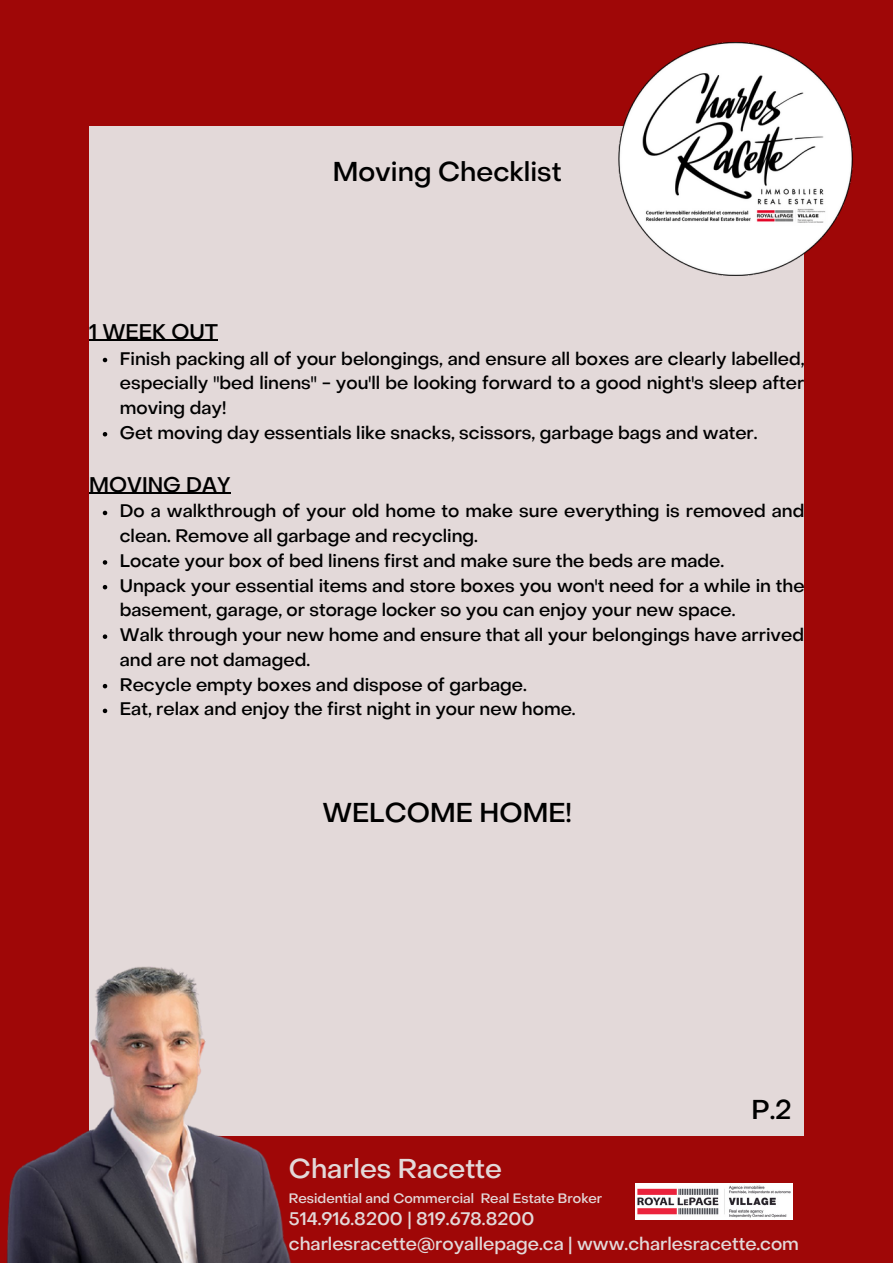
<style>
.page{position:relative;width:893px;height:1264px;background:#fff}
.page>*{position:absolute;margin:0;border:0;box-sizing:border-box;transform-origin:0 0}
.t1{font:500 27px "Object Sans";color:#000}
.t2{font:500 27px "Object Sans";color:#e3d9d9}
.t3{font:500 21px "Object Sans";color:#000}
.t4{font:500 18px/24.8px "Object Sans";color:#000}
.t5{font:500 18px/24.8px "Object Sans";color:#e3d9d9}
.t6{font:500 13.5px "Object Sans";color:#e3d9d9}
</style>
<div class="page">
<div style="left:0;top:0;width:892px;height:1262px;background:#9f0707"></div>
<img style="left:635px;top:1183px;width:157px;height:36px">
<div style="left:89px;top:126px;width:714px;height:1010px;background:#e3d9d9"></div>
<img style="left:618px;top:43px;width:235px;height:232px">
<img style="left:6px;top:966px;width:285px;height:296px">
<svg style="left:103px;top:358px;width:4px;height:4px"></svg>
<svg style="left:103px;top:432px;width:4px;height:4px"></svg>
<svg style="left:103px;top:510px;width:4px;height:5px"></svg>
<svg style="left:103px;top:560px;width:4px;height:4px"></svg>
<svg style="left:103px;top:585px;width:4px;height:4px"></svg>
<svg style="left:103px;top:634px;width:4px;height:5px"></svg>
<svg style="left:103px;top:684px;width:4px;height:4px"></svg>
<svg style="left:103px;top:708px;width:4px;height:5px"></svg>
<hr style="left:89px;top:340px;width:129px;height:1px;background:#000">
<hr style="left:89px;top:492px;width:141px;height:2px;background:#000">
<p class="t3" style="left:89px;top:323px;width:130px">1 WEEK OUT</p>
<h1 class="t1" style="left:333px;top:161px;width:230px">Moving Checklist</h1>
<p class="t4" style="left:120px;top:347px;width:686px">Finish packing all of your belongings, and ensure all boxes are clearly labelled, especially "bed linens" - you'll be looking forward to a good night's sleep after moving day!<br>Get moving day essentials like snacks, scissors, garbage bags and water.</p>
<p class="t3" style="left:89px;top:476px;width:143px">MOVING DAY</p>
<p class="t4" style="left:120px;top:500px;width:686px">Do a walkthrough of your old home to make sure everything is removed and clean. Remove all garbage and recycling.<br>Locate your box of bed linens first and make sure the beds are made.<br>Unpack your essential items and store boxes you won't need for a while in the basement, garage, or storage locker so you can enjoy your new space.<br>Walk through your new home and ensure that all your belongings have arrived and are not damaged.<br>Recycle empty boxes and dispose of garbage.<br>Eat, relax and enjoy the first night in your new home.</p>
<h1 class="t1" style="left:322px;top:802px;width:251px">WELCOME HOME!</h1>
<h1 class="t1" style="left:751px;top:1099px;width:42px">P.2</h1>
<h1 class="t2" style="left:289px;top:1158px;width:215px">Charles Racette</h1>
<p class="t6" style="left:289px;top:1192px;width:315px">Residential and Commercial Real Estate Broker</p>
<p class="t5" style="left:289px;top:1208px;width:511px">514.916.8200 | 819.678.8200 charlesracette@royallepage.ca | www.charlesracette.com</p>
</div>
